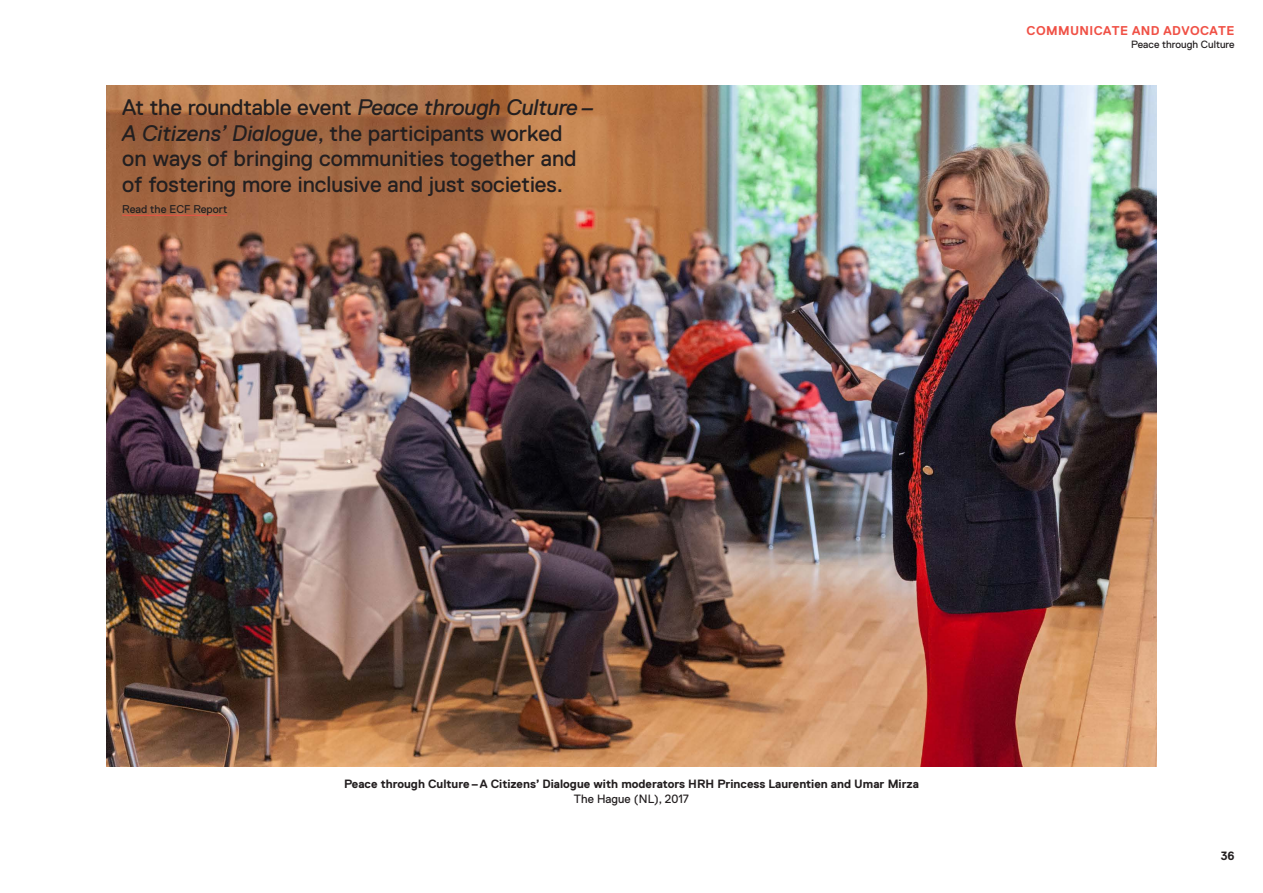
<style>
.page{position:relative;width:1263px;height:893px;background:#fff}
.page>*{position:absolute;margin:0;border:0;box-sizing:border-box;transform-origin:0 0}
.PS-Essay-Body_text-9{font:22.5px/25.5px "Replica Pro";color:#231f20}
.t1{font:700 12.75px "Replica Pro";letter-spacing:.03em;color:#f05146}
.PS-Project-Image-cap{font:700 12px "Replica Pro";color:#231f20}
.PS-Project-Image-cap-2{font:12px "Replica Pro";color:#231f20}
.PS-Essay-Body_text-9-2{font:11.25px "Replica Pro";color:#231f20}
.t2{font:10.5px "Replica Pro";color:#231f20}
.s1{font-style:italic}
</style>
<div class="page">
<img style="left:106px;top:85px;width:1051px;height:682px">
<hr style="left:122px;top:215px;width:105px;height:1px;background:#f05146">
<p class="PS-Essay-Body_text-9" style="left:122px;top:95px;width:474px">At the roundtable event <span class="s1">Peace through Culture– A Citizens’ Dialogue</span>, the participants worked<br>on ways of bringing communities together and of fostering more inclusive and just societies.</p>
<p class="PS-Essay-Body_text-9-2" style="left:122px;top:203px;width:107px">Read the ECF Report</p>
<p class="t1" style="left:1026px;top:24px;width:209px">COMMUNICATE AND ADVOCATE</p>
<p class="t2" style="left:1131px;top:39px;width:105px">Peace through Culture</p>
<p class="PS-Project-Image-cap" style="left:344px;top:777px;width:576px">Peace through Culture–A Citizens’ Dialogue with moderators HRH Princess Laurentien and Umar Mirza</p>
<p class="PS-Project-Image-cap-2" style="left:574px;top:792px;width:117px">The Hague (NL), 2017</p>
<p class="PS-Project-Image-cap" style="left:1221px;top:849px;width:15px">36</p>
</div>
